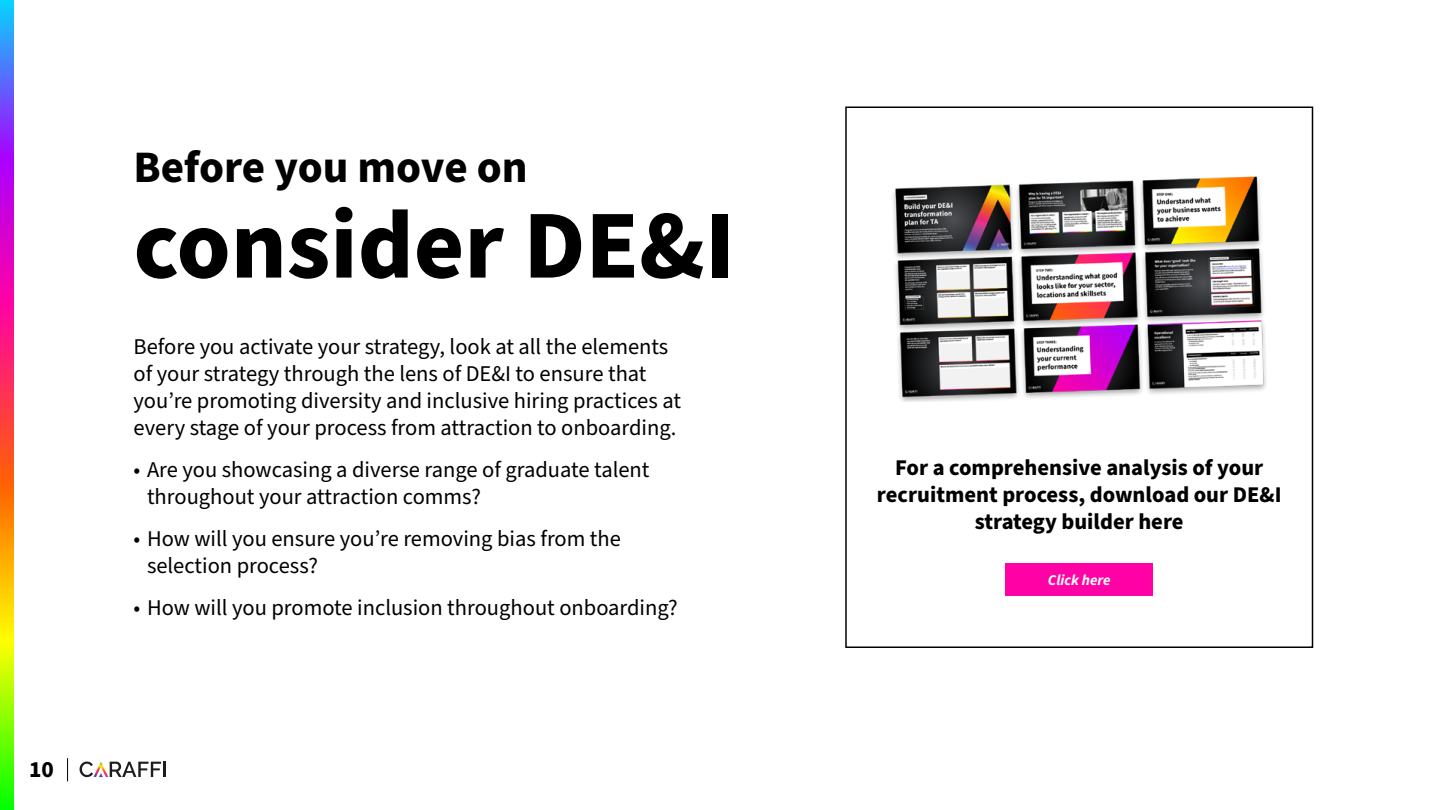
<style>
.page{position:relative;width:1440px;height:810px;background:#fff}
.page>*{position:absolute;margin:0;border:0;box-sizing:border-box;transform-origin:0 0}
.t1{font:700 97.5px "Source Sans Pro";color:#000}
.t2{font:700 45px "Source Sans Pro";letter-spacing:-.005em;color:#000}
.t3{font:700 23.25px "Source Sans Pro";color:#000}
.t4{font:22.5px/27px "Source Sans Pro";color:#000}
.t5{font:700 22.5px/27px "Source Sans Pro";color:#000;text-align:center}
.t6{font:italic 700 15px "Source Sans Pro";color:#fff}
</style>
<div class="page">
<div style="left:845px;top:106px;width:468px;height:542px;border:2px solid #000"></div>
<img style="left:893px;top:176px;width:373px;height:225px">
<div style="left:1005px;top:563px;width:148px;height:33px;background:#ff01a5"></div>
<hr style="left:163px;top:762px;width:3px;height:15px;background:#1d1e1c">
<svg style="left:80px;top:762px;width:81px;height:15px"></svg>
<svg style="left:67px;top:758px;width:1px;height:23px"></svg>
<svg style="left:0;top:0;width:14px;height:810px;background:#bb776a"></svg>
<p class="t3" style="left:29px;top:753px;width:26px">10</p>
<h2 class="t2" style="left:134px;top:136px;width:396px">Before you move on</h2>
<h1 class="t1" style="left:134px;top:179px;width:603px">consider DE&amp;I</h1>
<p class="t4" style="left:134px;top:334px;width:549px">Before you activate your strategy, look at all the elements of your strategy through the lens of DE&amp;I to ensure that you’re promoting diversity and inclusive hiring practices at every stage of your process from attraction to onboarding.</p>
<p class="t4" style="left:147px;top:457px;width:504px;text-indent:-14px">• Are you showcasing a diverse range of graduate talent throughout your attraction comms?</p>
<p class="t4" style="left:147px;top:526px;width:475px;text-indent:-14px">• How will you ensure you’re removing bias from the selection process?</p>
<p class="t4" style="left:134px;top:595px;width:546px">• How will you promote inclusion throughout onboarding?</p>
<p class="t5" style="left:877px;top:454px;width:406px">For a comprehensive analysis of your recruitment process, download our DE&amp;I strategy builder here</p>
<p class="t6" style="left:1048px;top:570px;width:64px">Click here</p>
</div>
